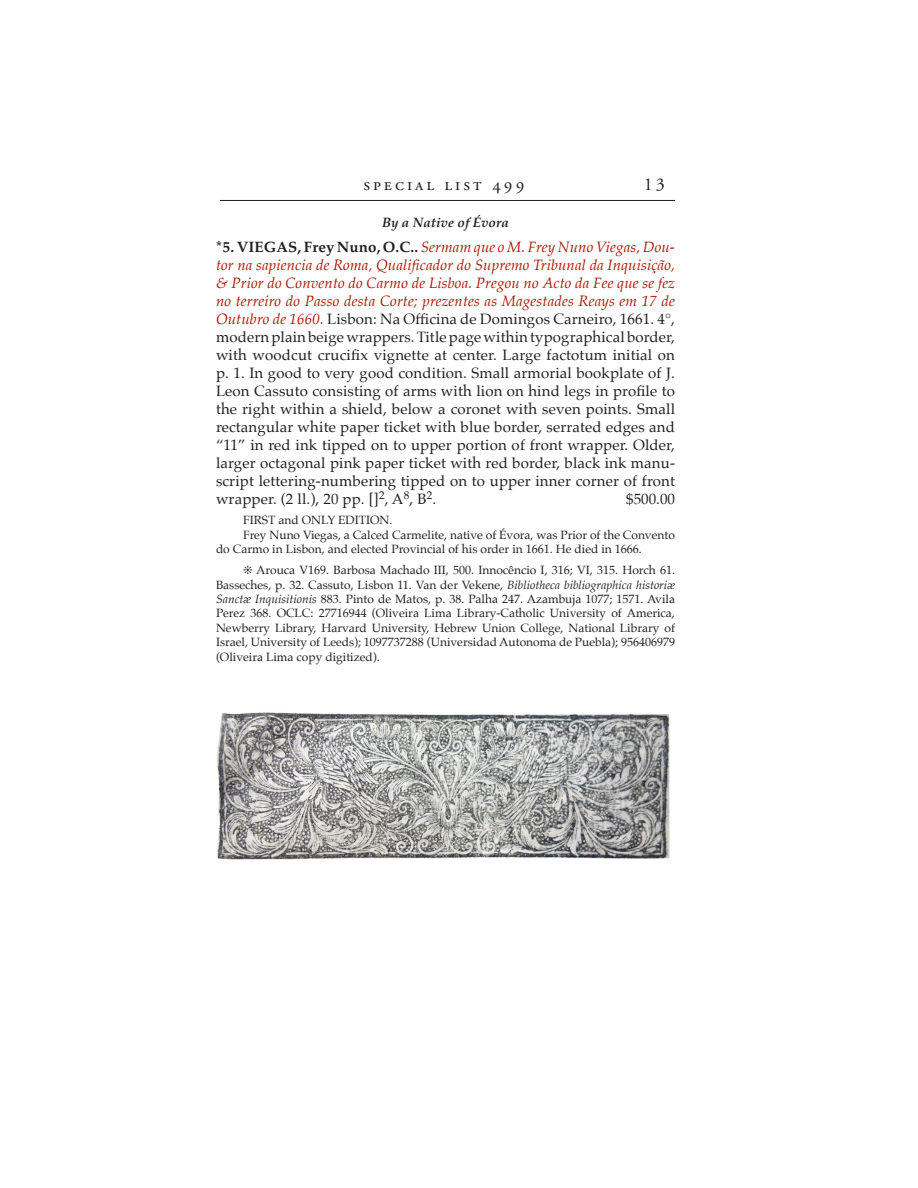
<style>
.page{position:relative;width:918px;height:1188px;background:#fff}
.page>*{position:absolute;margin:0;border:0;box-sizing:border-box;transform-origin:0 0}
.t1{font:18px "Adobe Garamond Pro";letter-spacing:.17em;color:#231f20}
.t2{font:15px/18px "Palatino";letter-spacing:.01em;color:#231f20;text-align:justify}
.t3{font:italic 700 13.5px "Palatino";color:#231f20}
.t4{font:12px/14.4px "Palatino";color:#231f20;text-align:justify}
.s1{font-weight:700}
.s2{font-style:italic;color:#ab1500}
.s3{font-style:italic}
</style>
<div class="page">
<hr style="left:0;top:200px;width:675px;height:1px;background:#231f20">
<div style="left:0;top:159px;width:219px;height:111px;background:#fff"></div>
<img style="left:217px;top:712px;width:453px;height:148px">
<p class="t1" style="left:363px;top:174px;width:163px">special list 499</p>
<p class="t1" style="left:644px;top:174px;width:23px">13</p>
<p class="t3" style="left:382px;top:211px;width:128px">By a Native of Évora</p>
<p class="t2" style="left:216px;top:237px;width:461px"><span class="s1">*5. VIEGAS, Frey Nuno, O.C..</span> <span class="s2">Sermam que o M. Frey Nuno Viegas, Dou&shy;tor na sapiencia de Roma, Qualificador do Supremo Tribunal da Inquisição, &amp; Prior do Convento do Carmo de Lisboa. Pregou no Acto da Fee que se fez no terreiro do Passo desta Corte; prezentes as Magestades Reays em 17 de Outubro de 1660.</span> Lisbon: Na Officina de Domingos Carneiro, 1661. 4°, modern plain beige wrappers. Title page within typographical border, with woodcut crucifix vignette at center. Large factotum initial on p. 1. In good to very good condition. Small armorial bookplate of J.<br>Leon Cassuto consisting of arms with lion on hind legs in profile to the right within a shield, below a coronet with seven points. Small rectangular white paper ticket with blue border, serrated edges and “11” in red ink tipped on to upper portion of front wrapper. Older, larger octagonal pink paper ticket with red border, black ink manu&shy;script lettering-numbering tipped on to upper inner corner of front wrapper. (2 ll.), 20 pp. []<sup>2</sup>, A<sup>8</sup>, B<sup>2</sup>.</p>
<p class="t2" style="left:626px;top:489px;width:50px">$500.00</p>
<p class="t4" style="left:243px;top:513px;width:151px">FIRST and ONLY EDITION.</p>
<p class="t4" style="left:243px;top:528px;width:433px">Frey Nuno Viegas, a Calced Carmelite, native of Évora, was Prior of the Convento</p>
<p class="t4" style="left:216px;top:542px;width:427px">do Carmo in Lisbon, and elected Provincial of his order in 1661. He died in 1666.</p>
<p class="t4" style="left:216px;top:563px;width:461px;text-indent:27px">❊ Arouca V169. Barbosa Machado III, 500. Innocêncio I, 316; VI, 315. Horch 61.<br>Basseches, p. 32. Cassuto, Lisbon 11. Van der Vekene, <span class="s3">Bibliotheca bibliographica historiæ Sanctæ Inquisitionis</span> 883. Pinto de Matos, p. 38. Palha 247. Azambuja 1077; 1571. Avila Perez 368. OCLC: 27716944 (Oliveira Lima Library-Catholic University of America, Newberry Library, Harvard University, Hebrew Union College, National Library of Israel, University of Leeds); 1097737288 (Universidad Autonoma de Puebla); 956406979 (Oliveira Lima copy digitized).</p>
</div>
